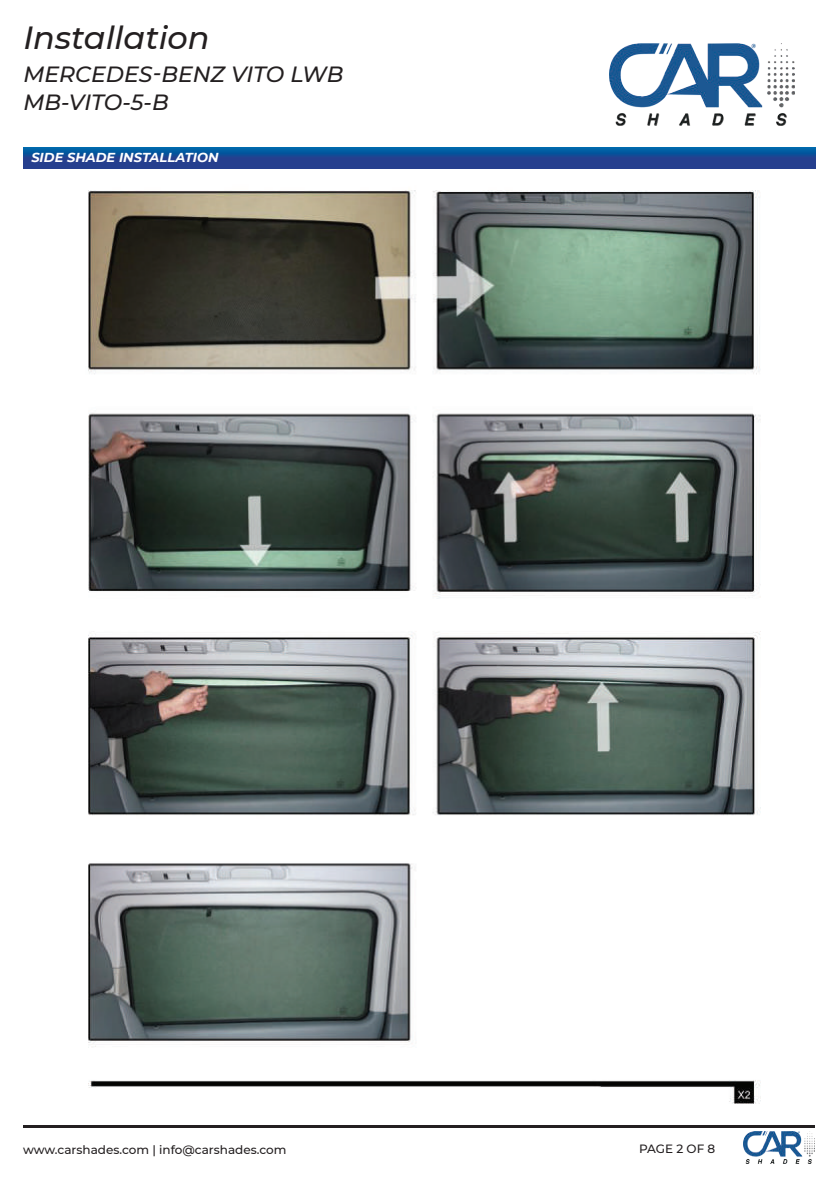
<style>
.page{position:relative;width:840px;height:1191px;background:#fff}
.page>*{position:absolute;margin:0;border:0;box-sizing:border-box;transform-origin:0 0}
.t1{font:italic 900 condensed 48.6px "Helvetica Neue LT Std";color:#231f20}
.t2{font:italic 500 32px "Montserrat";color:#231f20}
.t3{font:italic 900 condensed 22.2px/28.4px "Helvetica Neue LT Std";color:#231f20}
.t4{font:italic 500 22px/28px "Montserrat";color:#231f20}
.t5{font:italic 700 13px "Montserrat";color:#fff}
.t6{font:500 12.2px "Helvetica Neue LT Std";color:#231f20}
.t7{font:500 12px "Montserrat";color:#231f20}
</style>
<div class="page">
<hr style="left:23px;top:1125px;width:791px;height:2px;background:#231f20">
<img style="left:743px;top:1131px;width:71px;height:32px">
<img style="left:609px;top:43px;width:184px;height:83px">
<svg style="left:23px;top:147px;width:792px;height:21px;background:#164b96"></svg>
<img style="left:88px;top:190px;width:673px;height:914px">
<h1 class="t1" style="left:29px;top:0;width:226px">Installation</h1>
<h3 class="t3" style="left:29px;top:55px;width:244px">MERCEDES-BENZ VITO LWB<br>MB-VITO-5-B</h3>
<h2 class="t2" style="left:23px;top:15px;width:188px">Installation</h2>
<h3 class="t4" style="left:23px;top:59px;width:321px">MERCEDES-BENZ VITO LWB<br>MB-VITO-5-B</h3>
<p class="t5" style="left:31px;top:148px;width:189px">SIDE SHADE INSTALLATION</p>
<p class="t6" style="left:29px;top:1138px;width:243px">www.carshades.com | info@carshades.com</p>
<p class="t7" style="left:23px;top:1141px;width:265px">www.carshades.com | info@carshades.com</p>
<p class="t7" style="left:638px;top:1140px;width:78px">PAGE 2 OF 8</p>
</div>
